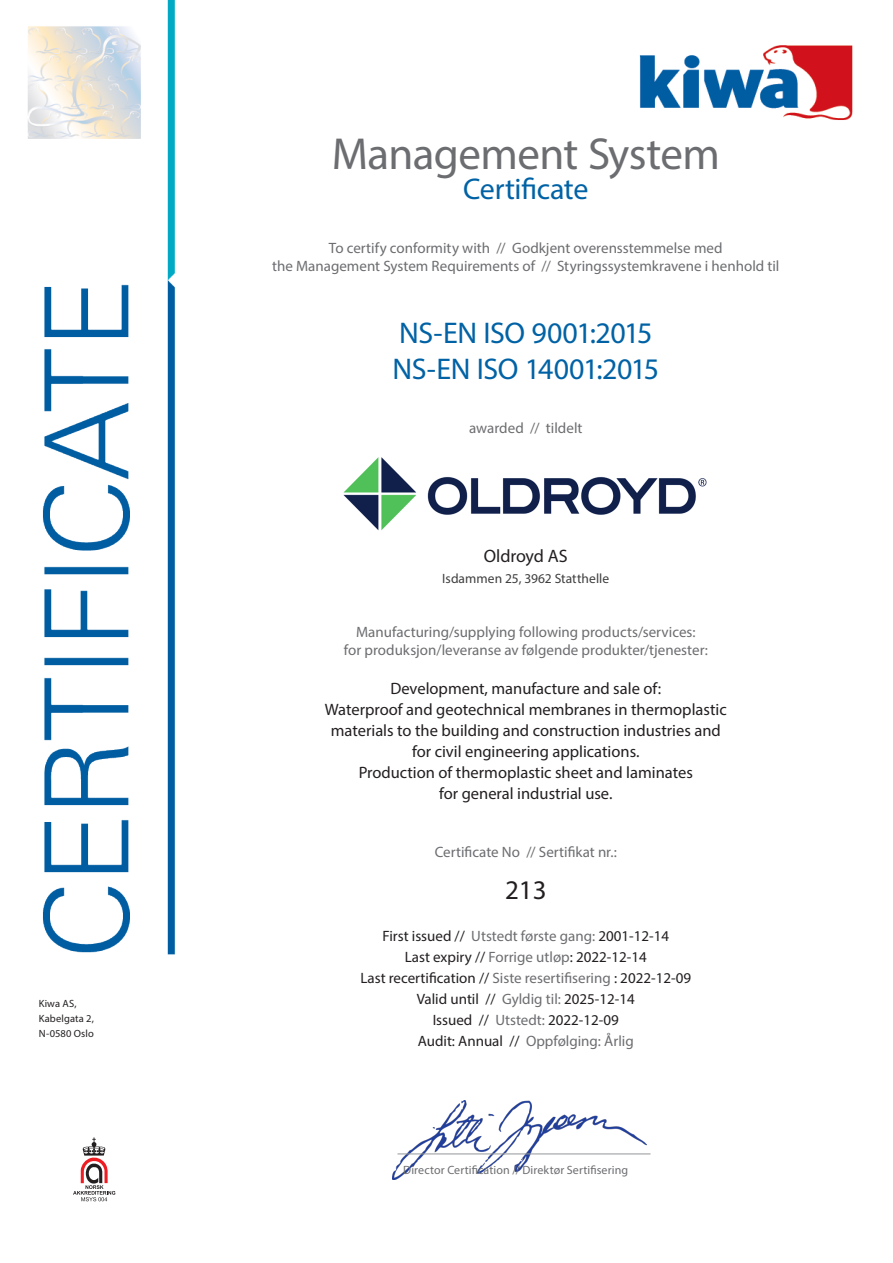
<style>
.page{position:relative;width:893px;height:1263px;background:#fff}
.page>*{position:absolute;margin:0;border:0;box-sizing:border-box;transform-origin:0 0}
.certificate_title{font:45px "Myriad Pro";letter-spacing:-.015em;color:#6c6d70}
.certificate{font:30px "Myriad Pro";letter-spacing:-.015em;color:#0062a5}
.t1{font:27px "Myriad Pro";color:#231f20}
.explanation_text{font:18px "Myriad Pro";letter-spacing:-.01em;color:#231f20}
.t2{font:16.5px "Myriad Pro";color:#231f20}
.explanation_text-2{font:15px "Myriad Pro";color:#6c6d70}
.t3{font:15px "Myriad Pro";color:#231f20}
.explanation_text-3{font:13.5px "Myriad Pro";color:#3e3e3f}
.t4{font:12px "Myriad Pro";letter-spacing:.01em;color:#6c6d70}
.t5{font:10.5px/15px "Myriad Pro";letter-spacing:.015em;color:#231f20}
.s1{color:#6c6d70}
.s2{color:#231f20}
</style>
<div class="page">
<img style="left:28px;top:0;width:825px;height:1202px">
<img style="left:392px;top:1100px;width:254px;height:80px">
<hr style="left:397px;top:1153px;width:253px;height:1px;background:#939598">
<img style="left:335px;top:451px;width:382px;height:87px">
<p class="t5" style="left:39px;top:995px;width:57px">Kiwa AS,<br>Kabelgata 2,<br>N-0580 Oslo</p>
<p class="certificate_title" style="left:332px;top:127px;width:390px">Management System</p>
<p class="certificate" style="left:463px;top:171px;width:127px">Certificate</p>
<p class="explanation_text-2" style="left:329px;top:239px;width:395px">To certify conformity with // Godkjent overensstemmelse med</p>
<p class="explanation_text-2" style="left:272px;top:257px;width:509px">the Management System Requirements of // Styringssystemkravene i henhold til</p>
<p class="certificate" style="left:399px;top:315px;width:255px">NS-EN ISO 9001:2015</p>
<p class="certificate" style="left:392px;top:351px;width:268px">NS-EN ISO 14001:2015</p>
<p class="explanation_text-2" style="left:469px;top:419px;width:115px">awarded // tildelt</p>
<p class="explanation_text" style="left:484px;top:545px;width:85px">Oldroyd AS</p>
<p class="explanation_text-3" style="left:442px;top:571px;width:168px">Isdammen 25, 3962 Statthelle</p>
<p class="explanation_text-2" style="left:356px;top:623px;width:341px">Manufacturing/supplying following products/services:</p>
<p class="explanation_text-2" style="left:344px;top:641px;width:366px">for produksjon/leveranse av følgende produkter/tjenester:</p>
<p class="t2" style="left:390px;top:679px;width:272px">Development, manufacture and sale of:</p>
<p class="t2" style="left:325px;top:700px;width:403px">Waterproof and geotechnical membranes in thermoplastic</p>
<p class="t2" style="left:331px;top:721px;width:392px">materials to the building and construction industries and</p>
<p class="t2" style="left:412px;top:742px;width:229px">for civil engineering applications.</p>
<p class="t2" style="left:359px;top:763px;width:336px">Production of thermoplastic sheet and laminates</p>
<p class="t2" style="left:439px;top:784px;width:175px">for general industrial use.</p>
<p class="explanation_text-2" style="left:435px;top:843px;width:184px">Certificate No // Sertifikat nr.:</p>
<p class="t1" style="left:505px;top:873px;width:43px">213</p>
<p class="t3" style="left:382px;top:927px;width:288px">First issued // <span class="s1">Utstedt første gang:</span> 2001-12-14</p>
<p class="t3" style="left:405px;top:948px;width:244px">Last expiry // <span class="s1">Forrige utløp</span>: 2022-12-14</p>
<p class="t3" style="left:360px;top:969px;width:332px">Last recertification // <span class="s1">Siste resertifisering</span> : 2022-12-09</p>
<p class="t3" style="left:417px;top:990px;width:220px">Valid until // <span class="s1">Gyldig til:</span> 2025-12-14</p>
<p class="t3" style="left:433px;top:1011px;width:188px">Issued // <span class="s1">Utstedt:</span> 2022-12-09</p>
<p class="explanation_text-2" style="left:418px;top:1032px;width:218px"><span class="s2">Audit: Annual //</span> Oppfølging: Årlig</p>
<p class="t4" style="left:403px;top:1163px;width:226px">Director Certification // Direktør Sertifisering</p>
</div>
